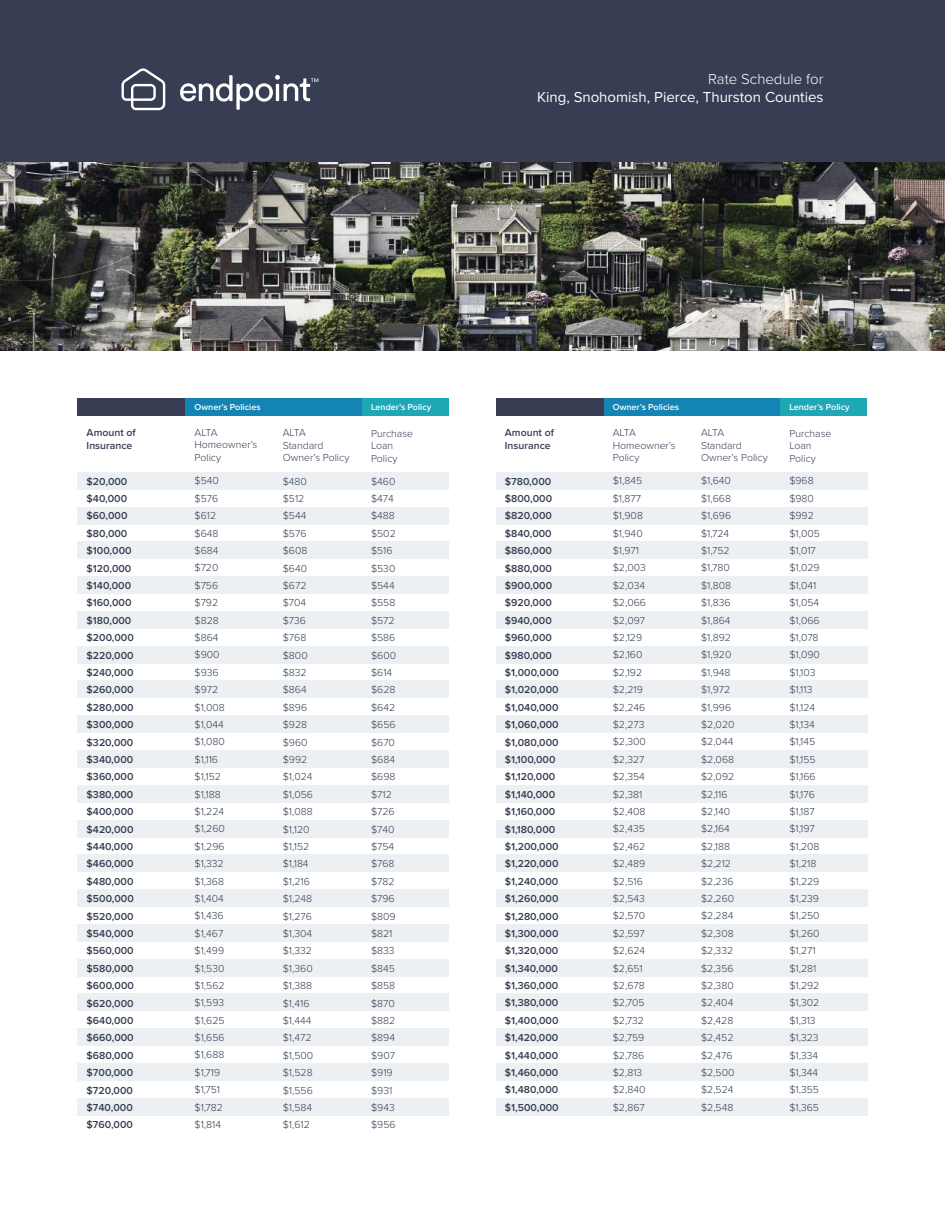
<style>
.page{position:relative;width:945px;height:1215px;background:#fff}
.page>*{position:absolute;margin:0;border:0;box-sizing:border-box;transform-origin:0 0}
.t1{font:15px "Proxima Nova";color:#fff}
.t2{font:300 15px "Proxima Nova";color:#fff}
.t3{font:300 10.5px/17.4px "Proxima Nova";color:#373e54}
.t4{font:600 10.5px/17.4px "Proxima Nova";color:#373e54}
.t5{font:600 9px "Proxima Nova";color:#fff}
</style>
<div class="page">
<div style="left:78px;top:472px;width:371px;height:18px;background:#ecf0f2"></div>
<div style="left:78px;top:507px;width:371px;height:18px;background:#ecf0f2"></div>
<div style="left:78px;top:541px;width:371px;height:18px;background:#ecf0f2"></div>
<div style="left:78px;top:576px;width:371px;height:18px;background:#ecf0f2"></div>
<div style="left:78px;top:611px;width:371px;height:18px;background:#ecf0f2"></div>
<div style="left:78px;top:646px;width:371px;height:18px;background:#ecf0f2"></div>
<div style="left:78px;top:681px;width:371px;height:17px;background:#ecf0f2"></div>
<div style="left:78px;top:715px;width:371px;height:18px;background:#ecf0f2"></div>
<div style="left:78px;top:750px;width:371px;height:18px;background:#ecf0f2"></div>
<div style="left:78px;top:785px;width:371px;height:18px;background:#ecf0f2"></div>
<div style="left:78px;top:820px;width:371px;height:17px;background:#ecf0f2"></div>
<div style="left:78px;top:854px;width:371px;height:18px;background:#ecf0f2"></div>
<div style="left:78px;top:889px;width:371px;height:18px;background:#ecf0f2"></div>
<div style="left:78px;top:924px;width:371px;height:18px;background:#ecf0f2"></div>
<div style="left:78px;top:959px;width:371px;height:17px;background:#ecf0f2"></div>
<div style="left:78px;top:993px;width:371px;height:18px;background:#ecf0f2"></div>
<div style="left:78px;top:1028px;width:371px;height:18px;background:#ecf0f2"></div>
<div style="left:78px;top:1063px;width:371px;height:18px;background:#ecf0f2"></div>
<div style="left:78px;top:1098px;width:371px;height:18px;background:#ecf0f2"></div>
<div style="left:496px;top:472px;width:371px;height:18px;background:#ecf0f2"></div>
<div style="left:496px;top:507px;width:371px;height:18px;background:#ecf0f2"></div>
<div style="left:496px;top:541px;width:371px;height:18px;background:#ecf0f2"></div>
<div style="left:496px;top:576px;width:371px;height:18px;background:#ecf0f2"></div>
<div style="left:496px;top:611px;width:371px;height:18px;background:#ecf0f2"></div>
<div style="left:496px;top:646px;width:371px;height:18px;background:#ecf0f2"></div>
<div style="left:496px;top:681px;width:371px;height:17px;background:#ecf0f2"></div>
<div style="left:496px;top:715px;width:371px;height:18px;background:#ecf0f2"></div>
<div style="left:496px;top:750px;width:371px;height:18px;background:#ecf0f2"></div>
<div style="left:496px;top:785px;width:371px;height:18px;background:#ecf0f2"></div>
<div style="left:496px;top:820px;width:371px;height:17px;background:#ecf0f2"></div>
<div style="left:496px;top:854px;width:371px;height:18px;background:#ecf0f2"></div>
<div style="left:496px;top:889px;width:371px;height:18px;background:#ecf0f2"></div>
<div style="left:496px;top:924px;width:371px;height:18px;background:#ecf0f2"></div>
<div style="left:496px;top:959px;width:371px;height:17px;background:#ecf0f2"></div>
<div style="left:496px;top:993px;width:371px;height:18px;background:#ecf0f2"></div>
<div style="left:496px;top:1028px;width:371px;height:18px;background:#ecf0f2"></div>
<div style="left:496px;top:1063px;width:371px;height:18px;background:#ecf0f2"></div>
<div style="left:496px;top:1098px;width:371px;height:18px;background:#ecf0f2"></div>
<div style="left:78px;top:398px;width:108px;height:18px;background:#373e54"></div>
<div style="left:186px;top:398px;width:176px;height:18px;background:#1484b4"></div>
<div style="left:362px;top:398px;width:87px;height:18px;background:#1ea7b4"></div>
<div style="left:496px;top:398px;width:108px;height:18px;background:#373e54"></div>
<div style="left:604px;top:398px;width:176px;height:18px;background:#1484b4"></div>
<div style="left:780px;top:398px;width:87px;height:18px;background:#1ea7b4"></div>
<img style="left:0;top:162px;width:945px;height:189px">
<div style="left:0;top:0;width:945px;height:162px;background:#373e54"></div>
<svg style="left:180px;top:75px;width:138px;height:35px"></svg>
<svg style="left:121px;top:68px;width:44px;height:42px"></svg>
<h1 class="t2" style="left:708px;top:70px;width:117px">Rate Schedule for</h1>
<h1 class="t1" style="left:537px;top:88px;width:288px">King, Snohomish, Pierce, Thurston Counties</h1>
<p class="t4" style="left:87px;top:427px;width:51px;line-height:12.6px">Amount of<br>Insurance</p>
<p class="t4" style="left:87px;top:473px;width:49px">$20,000 $40,000 $60,000 $80,000 $100,000 $120,000 $140,000 $160,000 $180,000 $200,000 $220,000 $240,000 $260,000 $280,000 $300,000 $320,000 $340,000 $360,000 $380,000 $400,000 $420,000 $440,000 $460,000 $480,000 $500,000 $520,000 $540,000 $560,000 $580,000 $600,000 $620,000 $640,000 $660,000 $680,000 $700,000 $720,000 $740,000 $760,000</p>
<p class="t5" style="left:195px;top:402px;width:68px">Owner’s Policies</p>
<p class="t5" style="left:371px;top:402px;width:62px">Lender’s Policy</p>
<p class="t5" style="left:613px;top:402px;width:68px">Owner’s Policies</p>
<p class="t5" style="left:789px;top:402px;width:62px">Lender’s Policy</p>
<p class="t3" style="left:195px;top:426px;width:64px;line-height:12.6px">ALTA<br>Homeowner’s<br>Policy</p>
<p class="t3" style="left:283px;top:427px;width:68px;line-height:12.6px">ALTA<br>Standard<br>Owner’s Policy</p>
<p class="t3" style="left:371px;top:427px;width:44px;line-height:12.6px">Purchase<br>Loan<br>Policy</p>
<p class="t4" style="left:505px;top:427px;width:51px;line-height:12.6px">Amount of<br>Insurance</p>
<p class="t3" style="left:613px;top:427px;width:64px;line-height:12.6px">ALTA<br>Homeowner’s<br>Policy</p>
<p class="t3" style="left:701px;top:426px;width:68px;line-height:12.6px">ALTA<br>Standard<br>Owner’s Policy</p>
<p class="t3" style="left:789px;top:427px;width:44px;line-height:12.6px">Purchase<br>Loan<br>Policy</p>
<p class="t3" style="left:195px;top:472px;width:32px">$540 $576 $612 $648 $684 $720 $756 $792 $828 $864 $900 $936 $972 $1,008 $1,044 $1,080 $1,116 $1,152 $1,188 $1,224 $1,260 $1,296 $1,332 $1,368 $1,404 $1,436 $1,467 $1,499 $1,530 $1,562 $1,593 $1,625 $1,656 $1,688 $1,719 $1,751 $1,782 $1,814</p>
<p class="t3" style="left:283px;top:473px;width:32px">$480 $512 $544 $576 $608 $640 $672 $704 $736 $768 $800 $832 $864 $896 $928 $960 $992 $1,024 $1,056 $1,088 $1,120 $1,152 $1,184 $1,216 $1,248 $1,276 $1,304 $1,332 $1,360 $1,388 $1,416 $1,444 $1,472 $1,500 $1,528 $1,556 $1,584 $1,612</p>
<p class="t3" style="left:371px;top:473px;width:27px">$460 $474 $488 $502 $516 $530 $544 $558 $572 $586 $600 $614 $628 $642 $656 $670 $684 $698 $712 $726 $740 $754 $768 $782 $796 $809 $821 $833 $845 $858 $870 $882 $894 $907 $919 $931 $943 $956</p>
<p class="t4" style="left:505px;top:473px;width:56px">$780,000 $800,000 $820,000 $840,000 $860,000 $880,000 $900,000 $920,000 $940,000 $960,000 $980,000 $1,000,000 $1,020,000 $1,040,000 $1,060,000 $1,080,000 $1,100,000 $1,120,000 $1,140,000 $1,160,000 $1,180,000 $1,200,000 $1,220,000 $1,240,000 $1,260,000 $1,280,000 $1,300,000 $1,320,000 $1,340,000 $1,360,000 $1,380,000 $1,400,000 $1,420,000 $1,440,000 $1,460,000 $1,480,000 $1,500,000</p>
<p class="t3" style="left:613px;top:472px;width:35px">$1,845 $1,877 $1,908 $1,940 $1,971 $2,003 $2,034 $2,066 $2,097 $2,129 $2,160 $2,192 $2,219 $2,246 $2,273 $2,300 $2,327 $2,354 $2,381 $2,408 $2,435 $2,462 $2,489 $2,516 $2,543 $2,570 $2,597 $2,624 $2,651 $2,678 $2,705 $2,732 $2,759 $2,786 $2,813 $2,840 $2,867</p>
<p class="t3" style="left:701px;top:472px;width:35px">$1,640 $1,668 $1,696 $1,724 $1,752 $1,780 $1,808 $1,836 $1,864 $1,892 $1,920 $1,948 $1,972 $1,996 $2,020 $2,044 $2,068 $2,092 $2,116 $2,140 $2,164 $2,188 $2,212 $2,236 $2,260 $2,284 $2,308 $2,332 $2,356 $2,380 $2,404 $2,428 $2,452 $2,476 $2,500 $2,524 $2,548</p>
<p class="t3" style="left:789px;top:472px;width:32px">$968 $980 $992 $1,005 $1,017 $1,029 $1,041 $1,054 $1,066 $1,078 $1,090 $1,103 $1,113 $1,124 $1,134 $1,145 $1,155 $1,166 $1,176 $1,187 $1,197 $1,208 $1,218 $1,229 $1,239 $1,250 $1,260 $1,271 $1,281 $1,292 $1,302 $1,313 $1,323 $1,334 $1,344 $1,355 $1,365</p>
</div>
